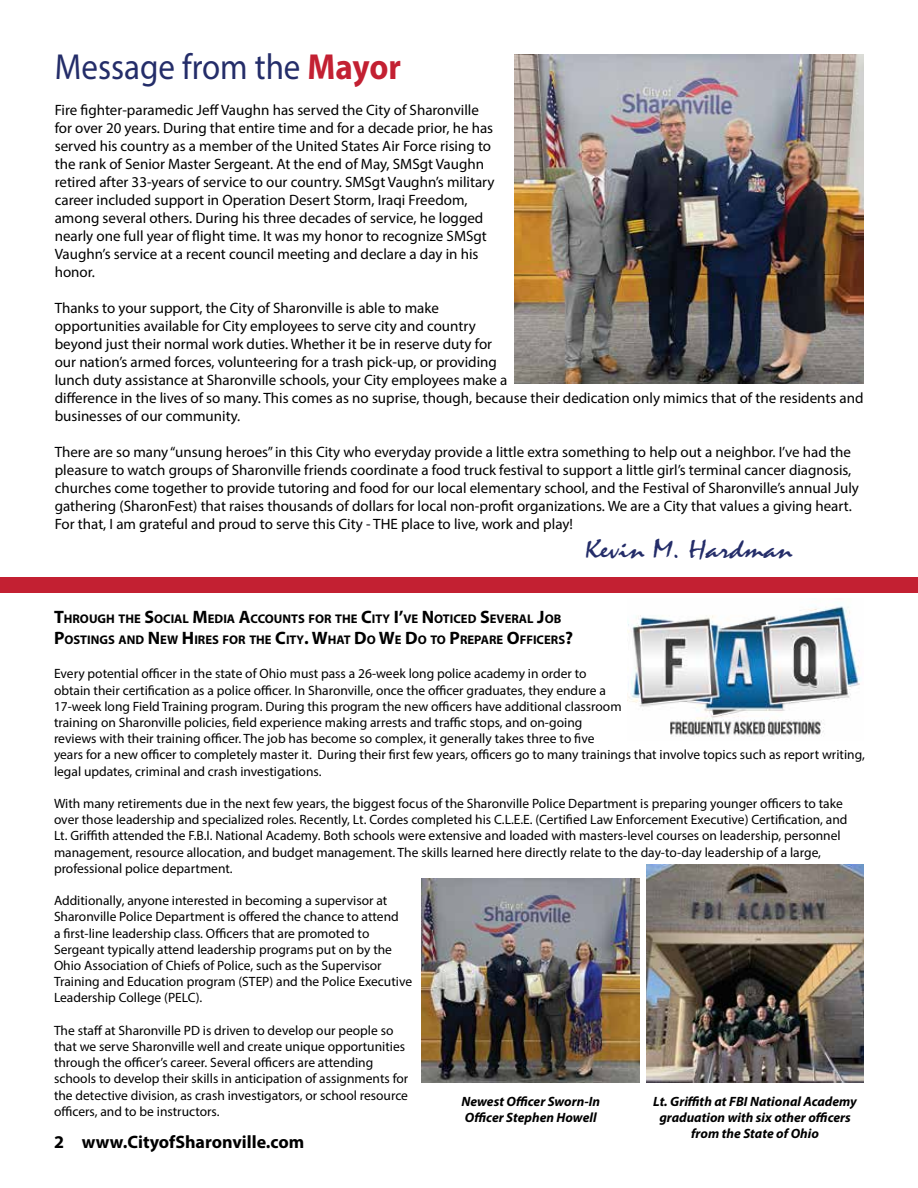
<style>
.page{position:relative;width:918px;height:1188px;background:#fff}
.page>*{position:absolute;margin:0;border:0;box-sizing:border-box;transform-origin:0 0}
.t1{font:36.3px "Myriad Pro";color:#242d69;scale:.91 1}
.t2{font:27px "Mistral";color:#242d69;scale:1.25 1}
.t3{font:700 18px "Myriad Pro";color:#000}
.t4{font:15px/18px "Myriad Pro";color:#000}
.t5{font:13.5px/16.2px "Myriad Pro";color:#000}
.t6{font:italic 700 13.5px/16.2px "Myriad Pro";color:#000}
.t7{font:700 12.6px/21.6px "Myriad Pro";color:#000}
.s1{font-weight:700;color:#c32032}
.s2{font-size:18px}
</style>
<div class="page">
<img style="left:627px;top:598px;width:234px;height:139px">
<div style="left:0;top:577px;width:918px;height:16px;background:#c32032"></div>
<img style="left:646px;top:865px;width:218px;height:218px">
<img style="left:422px;top:878px;width:218px;height:205px">
<img style="left:515px;top:54px;width:349px;height:329px">
<h1 class="t1" style="left:55px;top:44px;width:382px">Message from the <span class="s1">Mayor</span></h1>
<p class="t4" style="left:55px;top:100px;width:441px">Fire fighter-paramedic Jeff Vaughn has served the City of Sharonville for over 20 years. During that entire time and for a decade prior, he has served his country as a member of the United States Air Force rising to the rank of Senior Master Sergeant. At the end of May, SMSgt Vaughn retired after 33-years of service to our country. SMSgt Vaughn’s military career included support in Operation Desert Storm, Iraqi Freedom, among several others. During his three decades of service, he logged nearly one full year of flight time. It was my honor to recognize SMSgt Vaughn’s service at a recent council meeting and declare a day in his honor.</p>
<p class="t4" style="left:55px;top:298px;width:810px">Thanks to your support, the City of Sharonville is able to make<br>opportunities available for City employees to serve city and country<br>beyond just their normal work duties. Whether it be in reserve duty for<br>our nation’s armed forces, volunteering for a trash pick-up, or providing<br>lunch duty assistance at Sharonville schools, your City employees make a<br>difference in the lives of so many. This comes as no suprise, though, because their dedication only mimics that of the residents and businesses of our community.</p>
<p class="t4" style="left:55px;top:442px;width:806px">There are so many “unsung heroes” in this City who everyday provide a little extra something to help out a neighbor. I’ve had the pleasure to watch groups of Sharonville friends coordinate a food truck festival to support a little girl’s terminal cancer diagnosis, churches come together to provide tutoring and food for our local elementary school, and the Festival of Sharonville’s annual July gathering (SharonFest) that raises thousands of dollars for local non-profit organizations. We are a City that values a giving heart.<br>For that, I am grateful and proud to serve this City - THE place to live, work and play!</p>
<h2 class="t2" style="left:585px;top:533px;width:168px">Kevin M. Hardman</h2>
<p class="t7" style="left:54px;top:607px;width:521px"><span class="s2">T</span>HROUGH THE <span class="s2">S</span>OCIAL <span class="s2">M</span>EDIA <span class="s2">A</span>CCOUNTS FOR THE <span class="s2">C</span>ITY <span class="s2">I’</span>VE <span class="s2">N</span> OTICED <span class="s2">S</span>EVERAL <span class="s2">J</span>OB<br><span class="s2">P</span>OSTINGS AND <span class="s2">N</span> EW <span class="s2">H</span> IRES FOR THE <span class="s2">C</span>ITY<span class="s2">. W</span>HAT <span class="s2">D</span>O <span class="s2">W</span>E <span class="s2">D</span>O TO <span class="s2">P</span>REPARE <span class="s2">O</span>FFICERS<span class="s2">?</span></p>
<p class="t5" style="left:54px;top:665px;width:812px">Every potential officer in the state of Ohio must pass a 26-week long police academy in order to<br>obtain their certification as a police officer. In Sharonville, once the officer graduates, they endure a<br>17-week long Field Training program. During this program the new officers have additional classroom<br>training on Sharonville policies, field experience making arrests and traffic stops, and on-going<br>reviews with their training officer. The job has become so complex, it generally takes three to five<br>years for a new officer to completely master it. During their first few years, officers go to many trainings that involve topics such as report writing, legal updates, criminal and crash investigations.</p>
<p class="t5" style="left:54px;top:795px;width:795px">With many retirements due in the next few years, the biggest focus of the Sharonville Police Department is preparing younger officers to take over those leadership and specialized roles. Recently, Lt. Cordes completed his C.L.E.E. (Certified Law Enforcement Executive) Certification, and Lt. Griffith attended the F.B.I. National Academy. Both schools were extensive and loaded with masters-level courses on leadership, personnel management, resource allocation, and budget management. The skills learned here directly relate to the day-to-day leadership of a large, professional police department.</p>
<p class="t5" style="left:54px;top:892px;width:360px">Additionally, anyone interested in becoming a supervisor at Sharonville Police Department is offered the chance to attend<br>a first-line leadership class. Officers that are promoted to Sergeant typically attend leadership programs put on by the Ohio Association of Chiefs of Police, such as the Supervisor Training and Education program (STEP) and the Police Executive Leadership College (PELC).</p>
<p class="t5" style="left:54px;top:1022px;width:356px">The staff at Sharonville PD is driven to develop our people so that we serve Sharonville well and create unique opportunities through the officer’s career. Several officers are attending schools to develop their skills in anticipation of assignments for the detective division, as crash investigators, or school resource officers, and to be instructors.</p>
<p class="t6" style="left:462px;top:1093px;width:140px">Newest Officer Sworn-In<br>Officer Stephen Howell</p>
<p class="t6" style="left:653px;top:1093px;width:205px;text-align:center">Lt. Griffith at FBI National Academy graduation with six other officers from the State of Ohio</p>
<h3 class="t3" style="left:54px;top:1130px;width:252px">2 www.CityofSharonville.com</h3>
</div>
